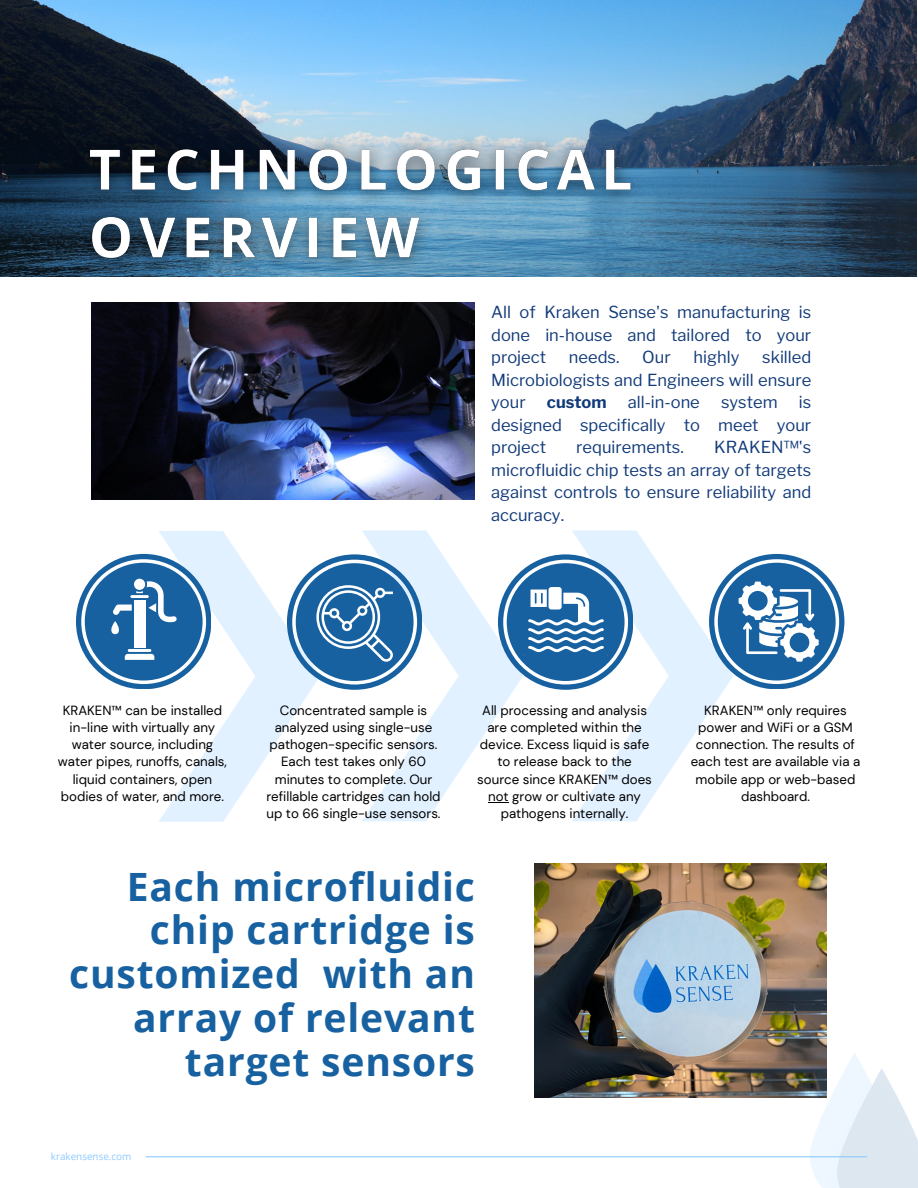
<style>
.page{position:relative;width:918px;height:1188px;background:#fff}
.page>*{position:absolute;margin:0;border:0;box-sizing:border-box;transform-origin:0 0}
.t1{font:700 39px/43.8px "Open Sans";letter-spacing:.02em;color:#1761a1;text-align:right}
.t2{font:16.5px/22.5px "Libre Franklin";color:#113a79;text-align:justify}
.t3{font:700 16.5px "Libre Franklin";color:#113a79}
.t4{font:13.35px/17.2px "DM Sans";color:#000;text-align:center}
.t5{font:9.9px "Open Sans";color:#8dcaff}
</style>
<div class="page">
<img style="left:803px;top:1046px;width:115px;height:142px">
<hr style="left:146px;top:1156px;width:721px;height:1px;background:#8dcaff">
<img style="left:0;top:0;width:917px;height:277px">
<img style="left:66px;top:126px;width:589px;height:151px">
<img style="left:535px;top:864px;width:291px;height:234px">
<svg style="left:159px;top:531px;width:152px;height:291px"></svg>
<svg style="left:362px;top:530px;width:152px;height:291px"></svg>
<svg style="left:76px;top:554px;width:135px;height:135px"></svg>
<svg style="left:287px;top:554px;width:135px;height:135px"></svg>
<svg style="left:572px;top:530px;width:152px;height:291px"></svg>
<svg style="left:498px;top:554px;width:135px;height:135px"></svg>
<svg style="left:709px;top:554px;width:135px;height:135px"></svg>
<img style="left:92px;top:303px;width:382px;height:197px">
<svg style="left:488px;top:802px;width:21px;height:1px"></svg>
<p class="t2" style="left:491px;top:301px;width:322px">All of Kraken Sense's manufacturing is done in-house and tailored to your project</p>
<p class="t2" style="left:569px;top:346px;width:52px">needs.</p>
<p class="t2" style="left:642px;top:346px;width:30px">Our</p>
<p class="t2" style="left:694px;top:346px;width:47px">highly</p>
<p class="t2" style="left:491px;top:346px;width:322px;text-indent:271px">skilled Microbiologists and Engineers will ensure your</p>
<p class="t2" style="left:491px;top:391px;width:322px;text-indent:308px">is designed specifically to meet your project</p>
<p class="t3" style="left:547px;top:392px;width:61px">custom</p>
<p class="t2" style="left:628px;top:391px;width:74px">all-in-one</p>
<p class="t2" style="left:721px;top:391px;width:58px">system</p>
<p class="t2" style="left:491px;top:436px;width:322px;text-indent:223px">KRAKEN™'s microfluidic chip tests an array of targets against controls to ensure reliability and accuracy.</p>
<p class="t2" style="left:576px;top:436px;width:109px">requirements.</p>
<p class="t4" style="left:58px;top:702px;width:171px">KRAKEN™ can be installed in-line with virtually any water source, including water pipes, runoffs, canals, liquid containers, open bodies of water, and more.</p>
<p class="t4" style="left:266px;top:702px;width:176px">Concentrated sample is analyzed using single-use pathogen-specific sensors.<br>Each test takes only 60 minutes to complete. Our refillable cartridges can hold up to 66 single-use sensors.</p>
<p class="t4" style="left:691px;top:702px;width:171px">KRAKEN™ only requires power and WiFi or a GSM connection. The results of each test are available via a mobile app or web-based dashboard.</p>
<p class="t4" style="left:477px;top:702px;width:176px">All processing and analysis are completed within the device. Excess liquid is safe to release back to the source since KRAKEN™ does not grow or cultivate any pathogens internally.</p>
<p class="t1" style="left:69px;top:864px;width:407px">Each microfluidic chip cartridge is customized with an array of relevant target sensors</p>
<p class="t5" style="left:51px;top:1149px;width:82px">krakensense.com</p>
</div>
